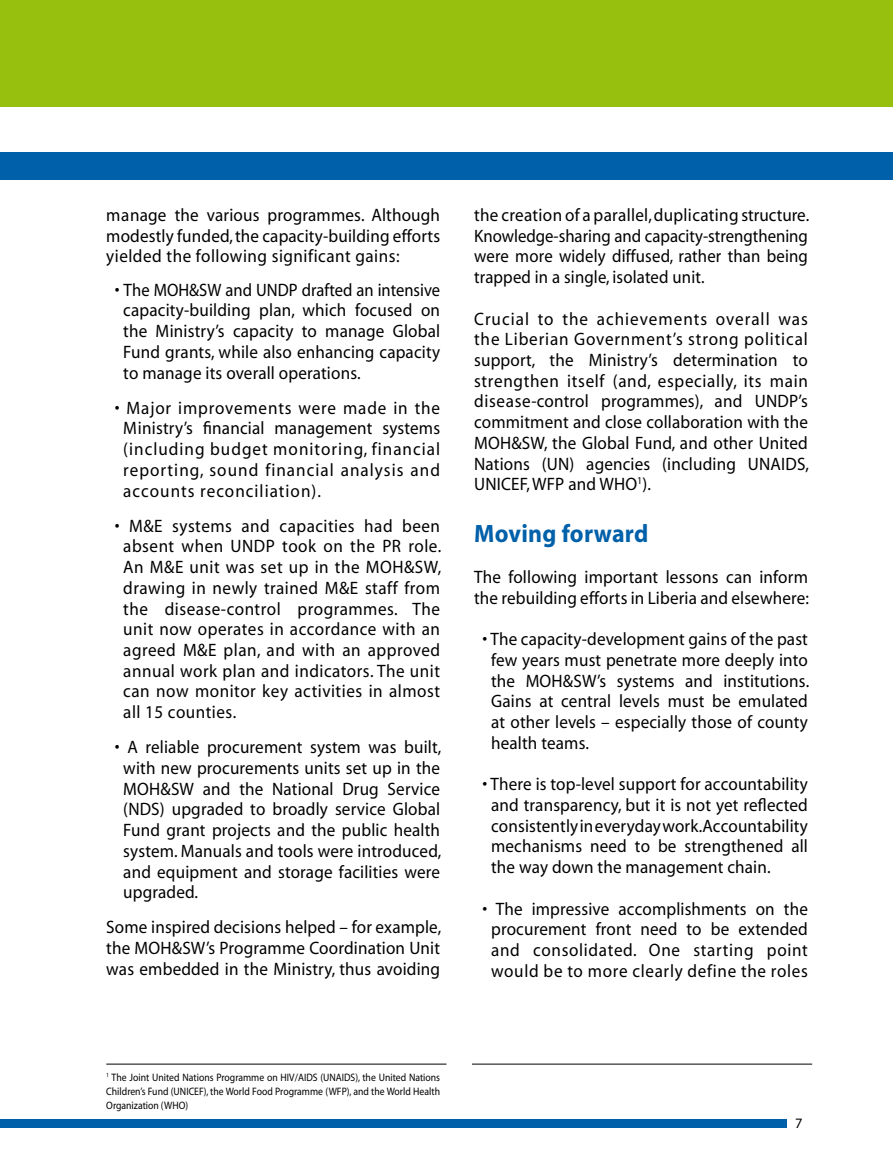
<style>
.page{position:relative;width:893px;height:1149px;background:#fff}
.page>*{position:absolute;margin:0;border:0;box-sizing:border-box;transform-origin:0 0}
.t1{font:700 25.2px "Myriad";letter-spacing:.01em;color:#0060a9;scale:.95 1}
.t2{font:18px/20.7px "Myriad";letter-spacing:.01em;color:#000;text-align:justify;scale:.95 1}
.t3{font:14.4px "Myriad";color:#000}
.t4{font:10.8px/14.4px "Myriad";color:#000;text-align:justify;scale:.9 1}
</style>
<div class="page">
<div style="left:0;top:152px;width:893px;height:28px;background:#0060a9"></div>
<div style="left:0;top:1118px;width:787px;height:9px;background:#0060a9"></div>
<div style="left:0;top:0;width:893px;height:106px;background:#97bf0d"></div>
<hr style="left:106px;top:1063px;width:340px;height:1px;background:#000">
<hr style="left:472px;top:1063px;width:340px;height:1px;background:#000">
<p class="t2" style="left:106px;top:205px;width:353px">manage the various programmes. Although modestly funded, the capacity-building efforts yielded the following significant gains:</p>
<p class="t2" style="left:123px;top:280px;width:335px;text-indent:-9px">• The MOH&amp;SW and UNDP drafted an intensive capacity-building plan, which focused on the Ministry’s capacity to manage Global Fund grants, while also enhancing capacity to manage its overall operations.</p>
<p class="t2" style="left:123px;top:398px;width:335px;text-indent:-8px">• Major improvements were made in the Ministry’s financial management systems (including budget monitoring, financial reporting, sound financial analysis and accounts reconciliation).</p>
<p class="t2" style="left:123px;top:516px;width:336px;text-indent:-8px">• M&amp;E systems and capacities had been absent when UNDP took on the PR role.<br>An M&amp;E unit was set up in the MOH&amp;SW, drawing in newly trained M&amp;E staff from the disease-control programmes. The unit now operates in accordance with an agreed M&amp;E plan, and with an approved annual work plan and indicators. The unit can now monitor key activities in almost all 15 counties.</p>
<p class="t2" style="left:123px;top:737px;width:336px;text-indent:-8px">• A reliable procurement system was built, with new procurements units set up in the MOH&amp;SW and the National Drug Service (NDS) upgraded to broadly service Global Fund grant projects and the public health system. Manuals and tools were introduced, and equipment and storage facilities were upgraded.</p>
<p class="t2" style="left:106px;top:917px;width:354px">Some inspired decisions helped – for example, the MOH&amp;SW’s Programme Coordination Unit was embedded in the Ministry, thus avoiding</p>
<p class="t2" style="left:474px;top:205px;width:354px">the creation of a parallel, duplicating structure.<br>Knowledge-sharing and capacity-strengthening were more widely diffused, rather than being trapped in a single, isolated unit.</p>
<p class="t2" style="left:474px;top:309px;width:354px">Crucial to the achievements overall was the Liberian Government’s strong political support, the Ministry’s determination to strengthen itself (and, especially, its main disease-control programmes), and UNDP’s commitment and close collaboration with the MOH&amp;SW, the Global Fund, and other United Nations (UN) agencies (including UNAIDS, UNICEF, WFP and WHO<sup>1</sup>).</p>
<h1 class="t1" style="left:474px;top:520px;width:185px">Moving forward</h1>
<p class="t2" style="left:474px;top:567px;width:354px">The following important lessons can inform the rebuilding efforts in Liberia and elsewhere:</p>
<p class="t2" style="left:491px;top:629px;width:336px;text-indent:-8px">• The capacity-development gains of the past few years must penetrate more deeply into the MOH&amp;SW’s systems and institutions.<br>Gains at central levels must be emulated at other levels – especially those of county health teams.</p>
<p class="t2" style="left:491px;top:774px;width:335px;text-indent:-8px">• There is top-level support for accountability and transparency, but it is not yet reflected consistently in everyday work. Accountability mechanisms need to be strengthened all the way down the management chain.</p>
<p class="t2" style="left:483px;top:898px;width:344px;text-align:center">• The impressive accomplishments on the procurement front need to be extended and consolidated. One starting point would be to more clearly define the roles</p>
<p class="t4" style="left:106px;top:1069px;width:372px"><sup>1</sup> The Joint United Nations Programme on HIV/AIDS (UNAIDS), the United Nations Children’s Fund (UNICEF), the World Food Programme (WFP), and the World Health Organization (WHO)</p>
<p class="t3" style="left:795px;top:1115px;width:9px">7</p>
</div>
